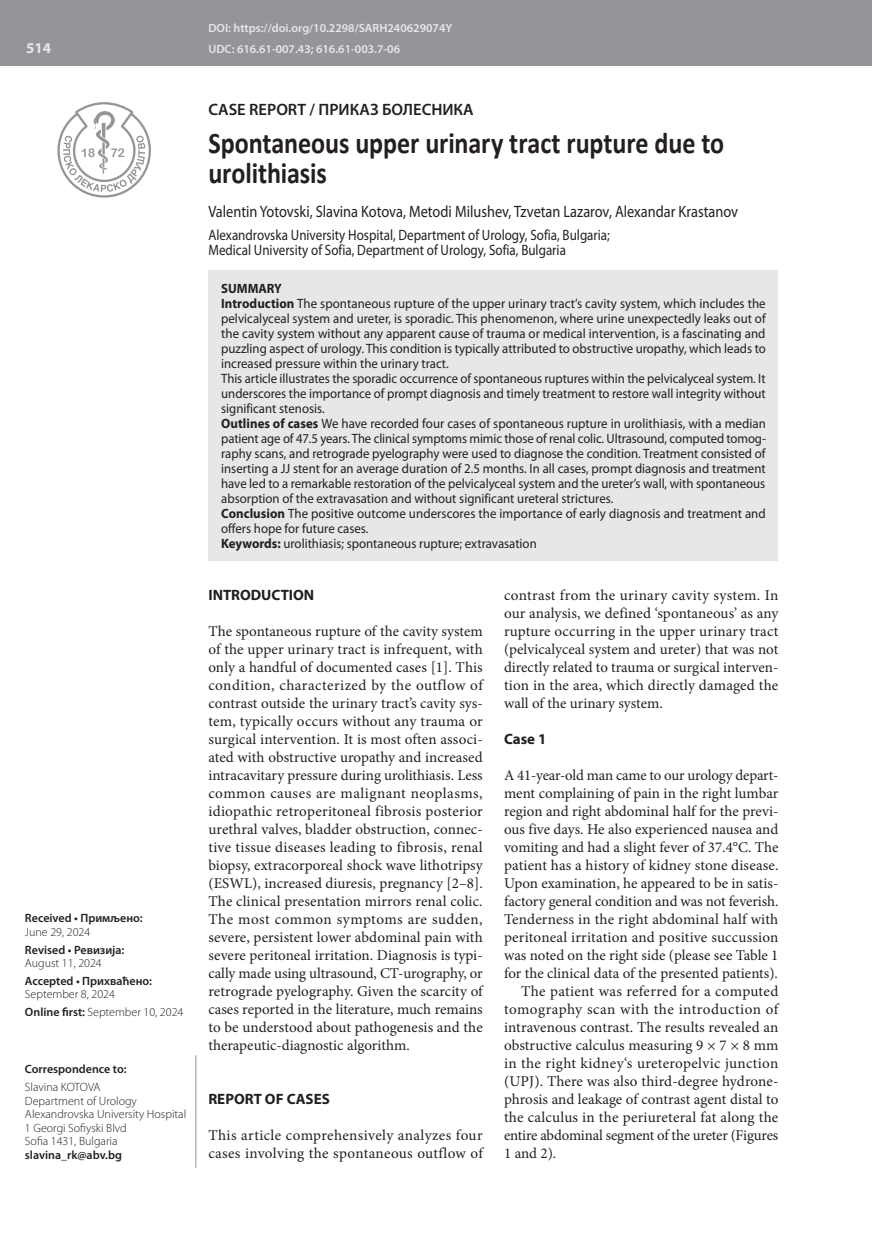
<style>
.page{position:relative;width:872px;height:1234px;background:#fff}
.page>*{position:absolute;margin:0;border:0;box-sizing:border-box;transform-origin:0 0}
.t1{font:700 30px/30px "Calibri";letter-spacing:-.005em;color:#231f20;scale:.87 1}
.t2{font:16.5px "Myriad Pro";color:#231f20;scale:.87 1}
.t3{font:600 16.5px "Myriad Pro";color:#231f20}
.t4{font:15px/18px "Minion Pro";letter-spacing:.005em;color:#231f20;text-align:justify}
.t5{font:15px/15.8px "Myriad Pro";color:#231f20;scale:.87 1}
.t6{font:15px "Minion Pro";letter-spacing:.03em;color:#231f20}
.t7{font:700 15px "Myriad Pro";color:#231f20}
.t8{font:700 15px "Myriad Pro";color:#e6e7e9}
.t9{font:13.5px/15px "Myriad Pro";color:#231f20;scale:.95 1}
.t10{font:300 12px/13.5px "Myriad Pro";color:#231f20}
.t11{font:600 12px "Myriad Pro";color:#231f20}
.t12{font:600 12px/21.3px "Myriad Pro";color:#e6e7e9}
.s1{font-weight:600}
.s2{font-weight:700}
</style>
<div class="page">
<div style="left:0;top:0;width:872px;height:66px;background:#939598"></div>
<svg style="left:57px;top:102px;width:94px;height:95px"></svg>
<hr style="left:196px;top:1054px;width:1px;height:113px;background:#939598">
<div style="left:208px;top:270px;width:570px;height:291px;background:#e6e7e9"></div>
<p class="t8" style="left:26px;top:38px;width:26px">514</p>
<p class="t11" style="left:25px;top:910px;width:119px">Received • Примљено:</p>
<p class="t10" style="left:25px;top:924px;width:67px">June 29, 2024</p>
<p class="t11" style="left:25px;top:941px;width:101px">Revised • Ревизија:</p>
<p class="t10" style="left:25px;top:956px;width:78px">August 11, 2024</p>
<p class="t11" style="left:25px;top:972px;width:129px">Accepted • Прихваћено:</p>
<p class="t10" style="left:25px;top:985px;width:160px;line-height:17.7px">September 8, 2024<br><span class="s1">Online first:</span> September 10, 2024</p>
<p class="t11" style="left:25px;top:1061px;width:103px">Correspondence to:</p>
<p class="t10" style="left:25px;top:1080px;width:163px">Slavina KOTOVA<br>Department of Urology<br>Alexandrovska University Hospital<br>1 Georgi Sofiyski Blvd<br>Sofia 1431, Bulgaria</p>
<p class="t11" style="left:25px;top:1146px;width:98px">slavina_rk@abv.bg</p>
<p class="t12" style="left:208px;top:17px;width:245px">DOI: https://doi.org/10.2298/SARH240629074Y<br>UDC: 616.61-007.43; 616.61-003.7-06</p>
<p class="t3" style="left:208px;top:98px;width:267px">CASE REPORT / ПРИКАЗ БОЛЕСНИКА</p>
<h1 class="t1" style="left:208px;top:128px;width:594px">Spontaneous upper urinary tract rupture due to urolithiasis</h1>
<p class="t2" style="left:208px;top:202px;width:610px">Valentin Yotovski, Slavina Kotova, Metodi Milushev, Tzvetan Lazarov, Alexandar Krastanov</p>
<p class="t5" style="left:208px;top:226px;width:463px">Alexandrovska University Hospital, Department of Urology, Sofia, Bulgaria;<br>Medical University of Sofia, Department of Urology, Sofia, Bulgaria</p>
<p class="t9" style="left:221px;top:281px;width:575px"><span class="s2">SUMMARY<br>Introduction</span> The spontaneous rupture of the upper urinary tract’s cavity system, which includes the pelvicalyceal system and ureter, is sporadic. This phenomenon, where urine unexpectedly leaks out of the cavity system without any apparent cause of trauma or medical intervention, is a fascinating and puzzling aspect of urology. This condition is typically attributed to obstructive uropathy, which leads to increased pressure within the urinary tract.<br>This article illustrates the sporadic occurrence of spontaneous ruptures within the pelvicalyceal system. It underscores the importance of prompt diagnosis and timely treatment to restore wall integrity without significant stenosis.<br><span class="s2">Outlines of cases</span> We have recorded four cases of spontaneous rupture in urolithiasis, with a median patient age of 47.5 years. The clinical symptoms mimic those of renal colic. Ultrasound, computed tomog&shy;raphy scans, and retrograde pyelography were used to diagnose the condition. Treatment consisted of inserting a JJ stent for an average duration of 2.5 months. In all cases, prompt diagnosis and treatment have led to a remarkable restoration of the pelvicalyceal system and the ureter’s wall, with spontaneous absorption of the extravasation and without significant ureteral strictures.<br><span class="s2">Conclusion</span> The positive outcome underscores the importance of early diagnosis and treatment and offers hope for future cases.<br><span class="s2">Keywords:</span> urolithiasis; spontaneous rupture; extravasation</p>
<p class="t7" style="left:208px;top:585px;width:107px">INTRODUCTION</p>
<p class="t4" style="left:208px;top:622px;width:276px">The spontaneous rupture of the cavity system of the upper urinary tract is infrequent, with only a handful of documented cases [1]. This condition, characterized by the outflow of contrast outside the urinary tract’s cavity sys&shy;tem, typically occurs without any trauma or surgical intervention. It is most often associ&shy;ated with obstructive uropathy and increased intracavitary pressure during urolithiasis. Less common causes are malignant neoplasms, idiopathic retroperitoneal fibrosis posterior urethral valves, bladder obstruction, connec&shy;tive tissue diseases leading to fibrosis, renal biopsy, extracorporeal shock wave lithotripsy (ESWL), increased diuresis, pregnancy [2–8].<br>The clinical presentation mirrors renal colic.<br>The most common symptoms are sudden, severe, persistent lower abdominal pain with severe peritoneal irritation. Diagnosis is typi&shy;cally made using ultrasound, CT-urography, or retrograde pyelography. Given the scarcity of cases reported in the literature, much remains to be understood about pathogenesis and the therapeutic-diagnostic algorithm.</p>
<p class="t7" style="left:208px;top:1089px;width:123px">REPORT OF CASES</p>
<p class="t4" style="left:208px;top:1126px;width:276px">This article comprehensively analyzes four cases involving the spontaneous outflow of</p>
<p class="t4" style="left:504px;top:586px;width:276px">contrast from the urinary cavity system. In our analysis, we defined ‘spontaneous’ as any rupture occurring in the upper urinary tract (pelvicalyceal system and ureter) that was not directly related to trauma or surgical interven&shy;tion in the area, which directly damaged the wall of the urinary system.</p>
<p class="t7" style="left:504px;top:729px;width:44px">Case 1</p>
<p class="t4" style="left:504px;top:766px;width:276px">A 41-year-old man came to our urology depart-</p>
<p class="t4" style="left:504px;top:784px;width:276px">ment complaining of pain in the right lumbar</p>
<p class="t4" style="left:504px;top:802px;width:276px">region and right abdominal half for the previ-</p>
<p class="t4" style="left:504px;top:820px;width:276px">ous five days. He also experienced nausea and</p>
<p class="t4" style="left:504px;top:838px;width:276px">vomiting and had a slight fever of 37.4°C. The</p>
<p class="t4" style="left:504px;top:856px;width:276px">patient has a history of kidney stone disease.</p>
<p class="t4" style="left:504px;top:874px;width:276px">Upon examination, he appeared to be in satis-</p>
<p class="t4" style="left:504px;top:892px;width:276px">factory general condition and was not feverish.</p>
<p class="t4" style="left:504px;top:910px;width:276px">Tenderness in the right abdominal half with</p>
<p class="t4" style="left:504px;top:928px;width:276px">peritoneal irritation and positive succussion</p>
<p class="t4" style="left:504px;top:946px;width:276px">was noted on the right side (please see Table 1</p>
<p class="t4" style="left:504px;top:964px;width:275px">for the clinical data of the presented patients).</p>
<p class="t4" style="left:521px;top:982px;width:259px">The patient was referred for a computed</p>
<p class="t6" style="left:504px;top:999px;width:276px">tomography scan with the introduction of</p>
<p class="t4" style="left:504px;top:1018px;width:276px">intravenous contrast. The results revealed an</p>
<p class="t4" style="left:504px;top:1036px;width:276px">obstructive calculus measuring 9 × 7 × 8 mm</p>
<p class="t4" style="left:504px;top:1054px;width:276px">in the right kidney‘s ureteropelvic junction</p>
<p class="t4" style="left:504px;top:1072px;width:276px">(UPJ). There was also third-degree hydrone-</p>
<p class="t4" style="left:504px;top:1090px;width:276px">phrosis and leakage of contrast agent distal to</p>
<p class="t4" style="left:504px;top:1108px;width:276px">the calculus in the periureteral fat along the</p>
<p class="t4" style="left:504px;top:1126px;width:276px">entire abdominal segment of the ureter (Figures</p>
<p class="t4" style="left:504px;top:1144px;width:54px">1 and 2).</p>
</div>
